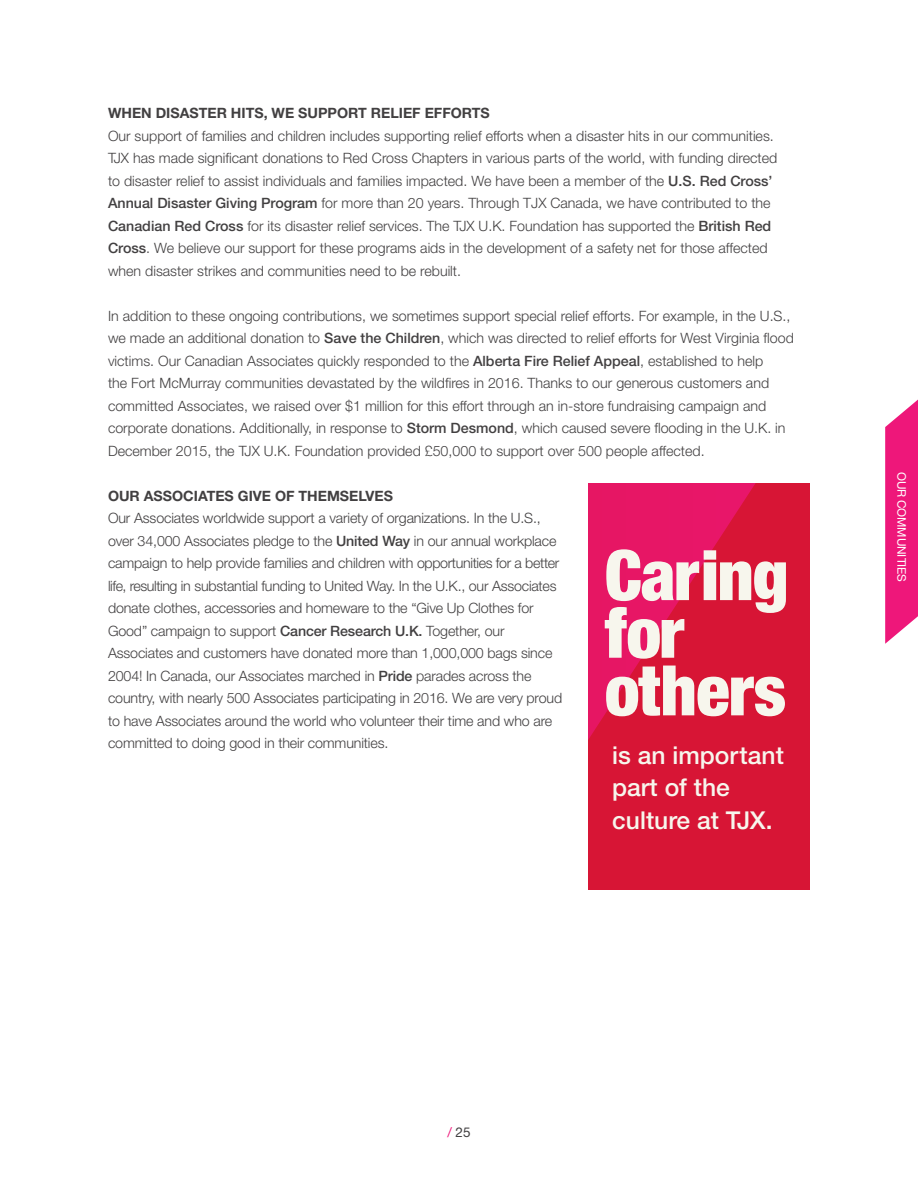
<style>
.page{position:relative;width:918px;height:1188px;background:#fff}
.page>*{position:absolute;margin:0;border:0;box-sizing:border-box;transform-origin:0 0}
.t1{font:900 condensed 69.75px/57.6px "Helvetica Neue LT Std";letter-spacing:-.015em;color:#f7f6ed}
.t2{font:500 24.6px/32.4px "Helvetica Neue LT Std";color:#f7f6ed}
.t3{font:300 14.25px/22.5px "Helvetica Neue LT Std";color:#424041}
.t4{font:700 14.25px "Helvetica Neue LT Std";color:#424041}
.t5{font:13.5px "Helvetica Neue LT Std";color:#424041}
.t6{font:11.85px "Helvetica Neue LT Std";letter-spacing:-.005em;color:#fff}
.s1{font-weight:500}
.s2{color:#ee177a}
</style>
<div class="page">
<div style="left:588px;top:484px;width:222px;height:406px;background:#d71535"></div>
<svg style="left:588px;top:484px;width:167px;height:256px"></svg>
<svg style="left:885px;top:400px;width:33px;height:244px;background:#ef3289"></svg>
<p class="t4" style="left:108px;top:104px;width:383px">WHEN DISASTER HITS, WE SUPPORT RELIEF EFFORTS</p>
<p class="t3" style="left:108px;top:124px;width:671px">Our support of families and children includes supporting relief efforts when a disaster hits in our communities.<br>TJX has made significant donations to Red Cross Chapters in various parts of the world, with funding directed to disaster relief to assist individuals and families impacted. We have been a member of the <span class="s1">U.S. Red Cross’ Annual Disaster Giving Program</span> for more than 20 years. Through TJX Canada, we have contributed to the <span class="s1">Canadian Red Cross</span> for its disaster relief services. The TJX U.K. Foundation has supported the <span class="s1">British Red Cross</span>. We believe our support for these programs aids in the development of a safety net for those affected when disaster strikes and communities need to be rebuilt.</p>
<p class="t3" style="left:108px;top:304px;width:687px">In addition to these ongoing contributions, we sometimes support special relief efforts. For example, in the U.S., we made an additional donation to <span class="s1">Save the Children</span>, which was directed to relief efforts for West Virginia flood victims. Our Canadian Associates quickly responded to the <span class="s1">Alberta Fire Relief Appeal</span>, established to help<br>the Fort McMurray communities devastated by the wildfires in 2016. Thanks to our generous customers and committed Associates, we raised over $1 million for this effort through an in-store fundraising campaign and corporate donations. Additionally, in response to <span class="s1">Storm Desmond</span>, which caused severe flooding in the U.K. in December 2015, the TJX U.K. Foundation provided £50,000 to support over 500 people affected.</p>
<p class="t4" style="left:108px;top:487px;width:287px">OUR ASSOCIATES GIVE OF THEMSELVES</p>
<p class="t3" style="left:108px;top:507px;width:456px">Our Associates worldwide support a variety of organizations. In the U.S., over 34,000 Associates pledge to the <span class="s1">United Way</span> in our annual workplace campaign to help provide families and children with opportunities for a better life, resulting in substantial funding to United Way. In the U.K., our Associates donate clothes, accessories and homeware to the “Give Up Clothes for Good” campaign to support <span class="s1">Cancer Research U.K.</span> Together, our Associates and customers have donated more than 1,000,000 bags since 2004! In Canada, our Associates marched in <span class="s1">Pride</span> parades across the country, with nearly 500 Associates participating in 2016. We are very proud to have Associates around the world who volunteer their time and who are committed to doing good in their communities.</p>
<h1 class="t1" style="left:605px;top:545px;width:185px">Caring for others</h1>
<h2 class="t2" style="left:612px;top:739px;width:173px">is an important part of the culture at TJX.</h2>
<p class="t6" style="left:909px;top:472px;width:111px;rotate:90deg">OUR COMMUNITIES</p>
<p class="t5" style="left:447px;top:1124px;width:25px"><span class="s2">/</span> 25</p>
</div>
